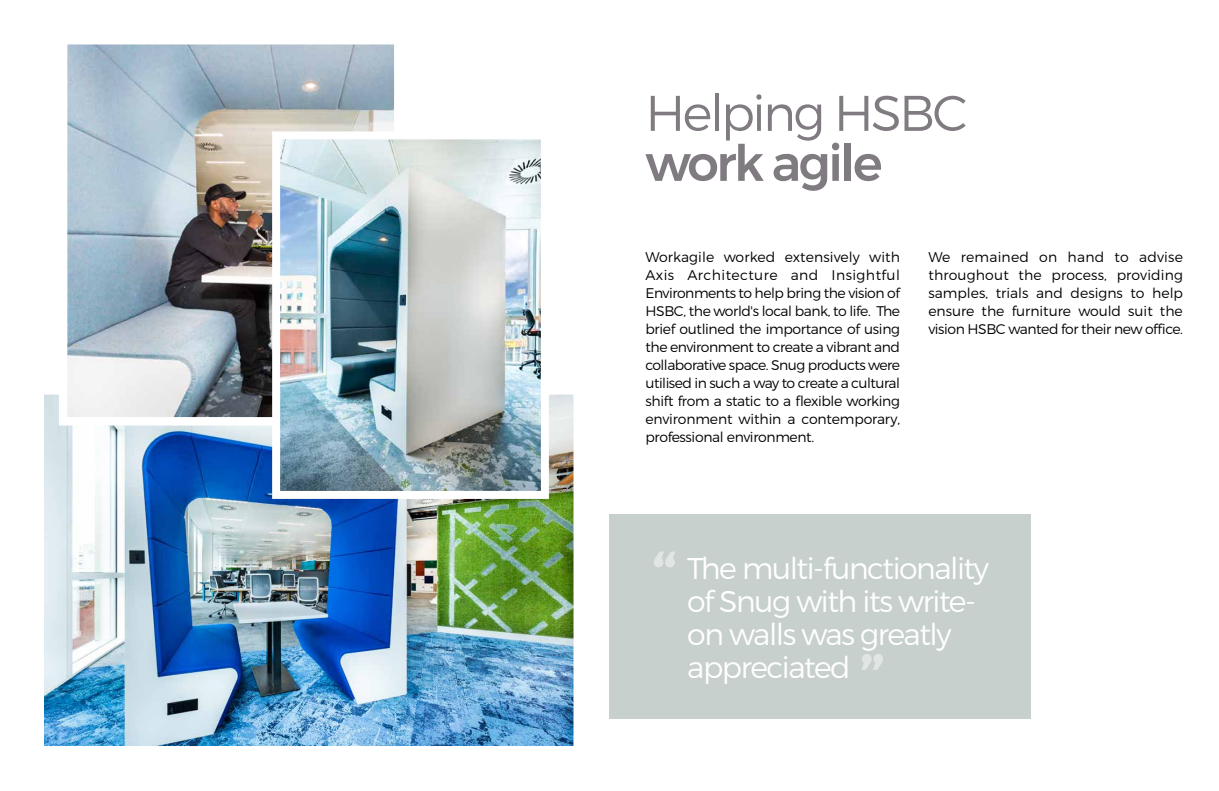
<style>
.page{position:relative;width:1219px;height:791px;background:#fff}
.page>*{position:absolute;margin:0;border:0;box-sizing:border-box;transform-origin:0 0}
.t1{font:500 72px "Montserrat";color:#fff}
.t2{font:300 50px "Montserrat";letter-spacing:-.05em;color:#7f7b80}
.t3{font:500 50px "Montserrat";letter-spacing:-.05em;color:#7f7b80}
.t4{font:300 30px/33px "Montserrat";letter-spacing:-.05em;color:#fff}
.t5{font:300 14px/18px "Montserrat";letter-spacing:-.025em;color:#000;text-align:justify}
</style>
<div class="page">
<img style="left:45px;top:395px;width:527px;height:350px">
<div style="left:36px;top:386px;width:545px;height:368px;border:8px solid #fff"></div>
<img style="left:68px;top:45px;width:326px;height:371px">
<div style="left:59px;top:36px;width:344px;height:389px;border:8px solid #fff"></div>
<img style="left:281px;top:140px;width:259px;height:350px">
<div style="left:272px;top:131px;width:277px;height:368px;border:8px solid #fff"></div>
<div style="left:609px;top:514px;width:422px;height:205px;background:#c7d0cd"></div>
<h2 class="t2" style="left:645px;top:83px;width:323px">Helping HSBC</h2>
<h2 class="t3" style="left:645px;top:132px;width:239px">work agile</h2>
<p class="t5" style="left:645px;top:247px;width:256px">Workagile worked extensively with Axis Architecture and Insightful Environments to help bring the vision of HSBC, the world's local bank, to life. The brief outlined the importance of using the environment to create a vibrant and collaborative space. Snug products were utilised in such a way to create a cultural shift from a static to a flexible working environment within a contemporary, professional environment.</p>
<p class="t5" style="left:928px;top:247px;width:256px">We remained on hand to advise throughout the process, providing samples, trials and designs to help ensure the furniture would suit the vision HSBC wanted for their new office.</p>
<h1 class="t1" style="left:651px;top:532px;width:29px">“</h1>
<h3 class="t4" style="left:687px;top:551px;width:303px">The multi-functionality of Snug with its write&shy;on walls was greatly appreciated</h3>
<h1 class="t1" style="left:859px;top:634px;width:29px">”</h1>
</div>
